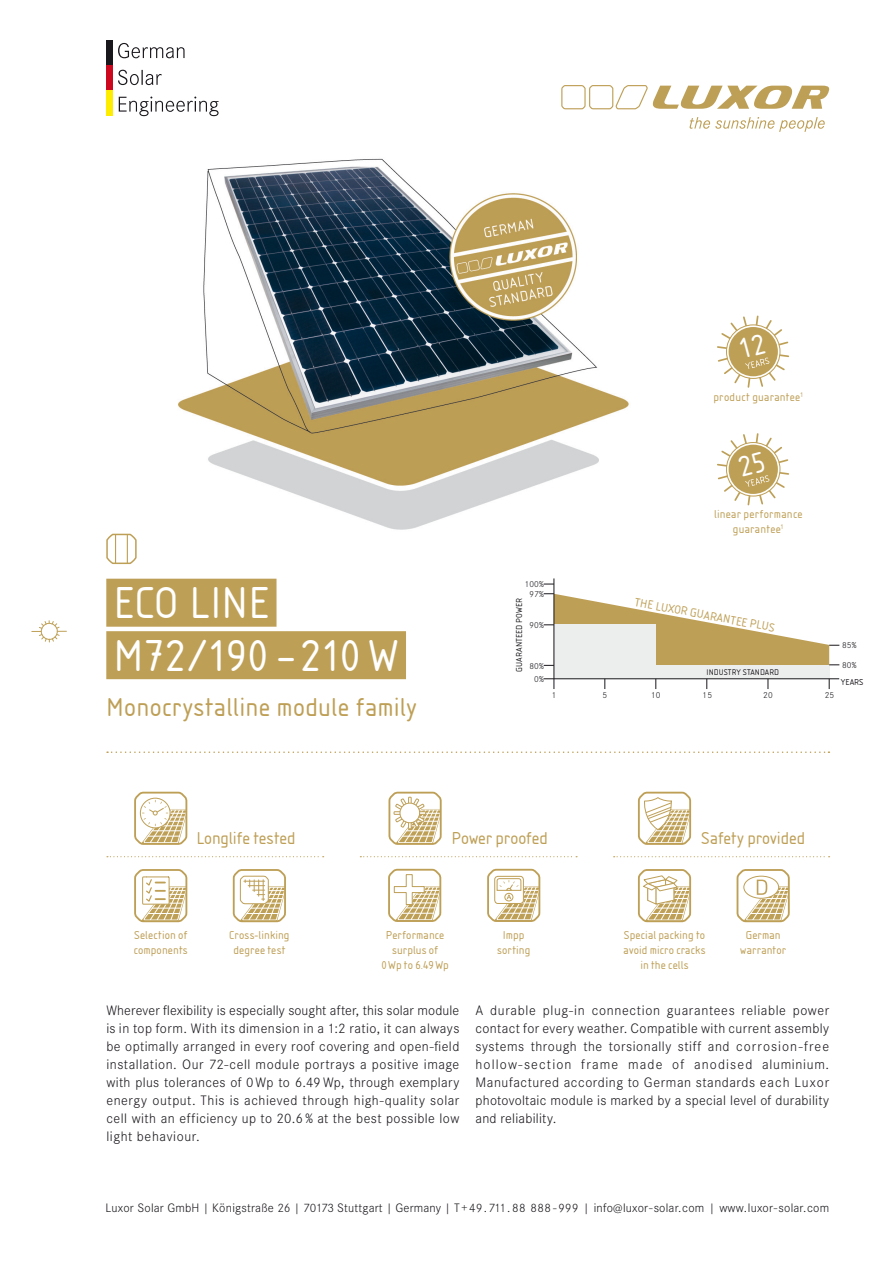
<style>
.page{position:relative;width:893px;height:1263px;background:#fff}
.page>*{position:absolute;margin:0;border:0;box-sizing:border-box;transform-origin:0 0}
.t1{font:46.5px/52.5px "Isonorm D";color:#fff}
.t2{font:27px "Isonorm D";letter-spacing:.015em;color:#be9f56}
.t3{font:18px "Isonorm D";color:#be9f56}
.t4{font:300 14.25px/18px "Corporate S";letter-spacing:.025em;color:#1a171c;text-align:justify}
.t5{font:300 12.75px "Corporate S";letter-spacing:.015em;color:#1a171c}
.t6{font:12.45px "Isonorm D";color:#be9f56}
.t7{font:12px/15px "Isonorm D";letter-spacing:.015em;color:#be9f56;text-align:center}
.t8{font:300 9px "Corporate S";letter-spacing:.01em;color:#1a171c}
.t9{font:9px "Isonorm D";letter-spacing:.01em;color:#1a171c}
.t10{font:8.55px "Isonorm D";letter-spacing:.01em;color:#1a171c}
.s1{font-size:12.6px}
</style>
<div class="page">
<svg style="left:690px;top:117px;width:135px;height:15px"></svg>
<svg style="left:561px;top:85px;width:269px;height:24px"></svg>
<svg style="left:31px;top:620px;width:36px;height:23px"></svg>
<div style="left:106px;top:579px;width:171px;height:48px;background:#be9f56"></div>
<div style="left:106px;top:631px;width:300px;height:48px;background:#be9f56"></div>
<svg style="left:107px;top:751px;width:722px;height:2px"></svg>
<div style="left:106px;top:534px;width:31px;height:30px;border:2px solid #be9f56;border-radius:6px"></div>
<svg style="left:115px;top:534px;width:1px;height:29px"></svg>
<svg style="left:127px;top:534px;width:1px;height:29px"></svg>
<svg style="left:107px;top:856px;width:217px;height:1px"></svg>
<svg style="left:134px;top:791px;width:54px;height:54px"></svg>
<svg style="left:232px;top:869px;width:54px;height:54px"></svg>
<svg style="left:134px;top:869px;width:54px;height:54px"></svg>
<svg style="left:614px;top:856px;width:216px;height:1px"></svg>
<svg style="left:638px;top:791px;width:54px;height:54px"></svg>
<svg style="left:638px;top:869px;width:54px;height:54px"></svg>
<svg style="left:736px;top:869px;width:54px;height:54px"></svg>
<svg style="left:360px;top:856px;width:217px;height:1px"></svg>
<svg style="left:388px;top:791px;width:54px;height:54px"></svg>
<svg style="left:388px;top:868px;width:54px;height:54px"></svg>
<svg style="left:487px;top:868px;width:54px;height:54px"></svg>
<div style="left:554px;top:624px;width:102px;height:55px;background:#eceded"></div>
<div style="left:653px;top:665px;width:176px;height:14px;background:#eceded"></div>
<hr style="left:554px;top:578px;width:1px;height:111px;background:#1a171c">
<hr style="left:543px;top:678px;width:296px;height:1px;background:#1a171c">
<svg style="left:544px;top:593px;width:295px;height:74px"></svg>
<img style="left:178px;top:158px;width:451px;height:372px">
<div style="left:106px;top:40px;width:7px;height:25px;background:#1a171c"></div>
<div style="left:106px;top:65px;width:7px;height:26px;background:#cd071e"></div>
<div style="left:106px;top:91px;width:7px;height:25px;background:#ffed00"></div>
<svg style="left:119px;top:97px;width:100px;height:19px"></svg>
<svg style="left:118px;top:70px;width:44px;height:15px"></svg>
<svg style="left:118px;top:43px;width:67px;height:15px"></svg>
<svg style="left:717px;top:315px;width:73px;height:73px"></svg>
<svg style="left:717px;top:433px;width:72px;height:73px"></svg>
<p class="t7" style="left:713px;top:390px;width:91px">product guarantee<sup>1</sup></p>
<h1 class="t1" style="left:113px;top:577px;width:287px">ECO LINE<br>M72/190 –210 W</h1>
<h2 class="t2" style="left:106px;top:692px;width:312px">Monocrystalline module family</h2>
<p class="t7" style="left:714px;top:507px;width:90px">linear performance guarantee<sup>1</sup></p>
<p class="t8" style="left:525px;top:578px;width:21px">100%</p>
<p class="t8" style="left:529px;top:587px;width:16px">97%</p>
<p class="t9" style="left:514px;top:671px;width:75px;rotate:-90deg">GUARANTEED POWER</p>
<p class="t8" style="left:529px;top:618px;width:16px">90%</p>
<p class="t8" style="left:529px;top:659px;width:16px">80%</p>
<p class="t8" style="left:534px;top:673px;width:11px">0%</p>
<p class="t6" style="left:636px;top:594px;width:144px;rotate:11deg">THE LUXOR GUARANTEE PLUS</p>
<p class="t10" style="left:706px;top:667px;width:74px">INDUSTRY STANDARD</p>
<p class="t8" style="left:842px;top:639px;width:16px">85%</p>
<p class="t8" style="left:842px;top:659px;width:16px">80%</p>
<p class="t9" style="left:841px;top:677px;width:24px">YEARS</p>
<p class="t8" style="left:552px;top:688px;width:6px">1</p>
<p class="t8" style="left:603px;top:688px;width:6px">5</p>
<p class="t8" style="left:651px;top:688px;width:11px">10</p>
<p class="t8" style="left:703px;top:688px;width:11px">15</p>
<p class="t8" style="left:763px;top:688px;width:11px">20</p>
<p class="t8" style="left:825px;top:688px;width:11px">25</p>
<p class="t3" style="left:196px;top:828px;width:101px">Longlife tested</p>
<p class="t3" style="left:451px;top:828px;width:98px">Power proofed</p>
<p class="t3" style="left:701px;top:828px;width:105px">Safety provided</p>
<p class="t7" style="left:134px;top:928px;width:56px;text-align:left">Selection of components</p>
<p class="t7" style="left:623px;top:928px;width:84px">Special packing to avoid micro cracks in the cells</p>
<p class="t7" style="left:740px;top:928px;width:47px">German warrantor</p>
<p class="t7" style="left:229px;top:928px;width:62px">Cross-linking degree test</p>
<p class="t7" style="left:381px;top:928px;width:69px">Performance surplus of<br>0Wp to 6.49Wp</p>
<p class="t7" style="left:497px;top:928px;width:35px">Impp sorting</p>
<p class="t4" style="left:106px;top:1000px;width:354px">Wherever flexibility is especially sought after, this solar module is in top form. With its dimension in a 1:2 ratio, it can always be optimally arranged in every roof covering and open-field installation. Our 72-cell module portrays a positive image with plus tolerances of 0 Wp to 6.49 Wp, through exemplary energy output. This is achieved through high-quality solar cell with an efficiency up to 20.6 % at the best possible low light behaviour.</p>
<p class="t4" style="left:475px;top:1000px;width:355px">A durable plug-in connection guarantees reliable power contact for every weather. Compatible with current assembly systems through the torsionally stiff and corrosion-free hollow-section frame made of anodised aluminium.<br>Manufactured according to German standards each Luxor photovoltaic module is marked by a special level of durability and reliability.</p>
<p class="t5" style="left:105px;top:1199px;width:725px">Luxor Solar GmbH | Königstraße <span class="s1">26</span> | <span class="s1">70173</span> Stuttgart | Germany | T+<span class="s1">49.711. 88 888 - 999</span> | info@luxor-solar.com | www.luxor-solar.com</p>
</div>
